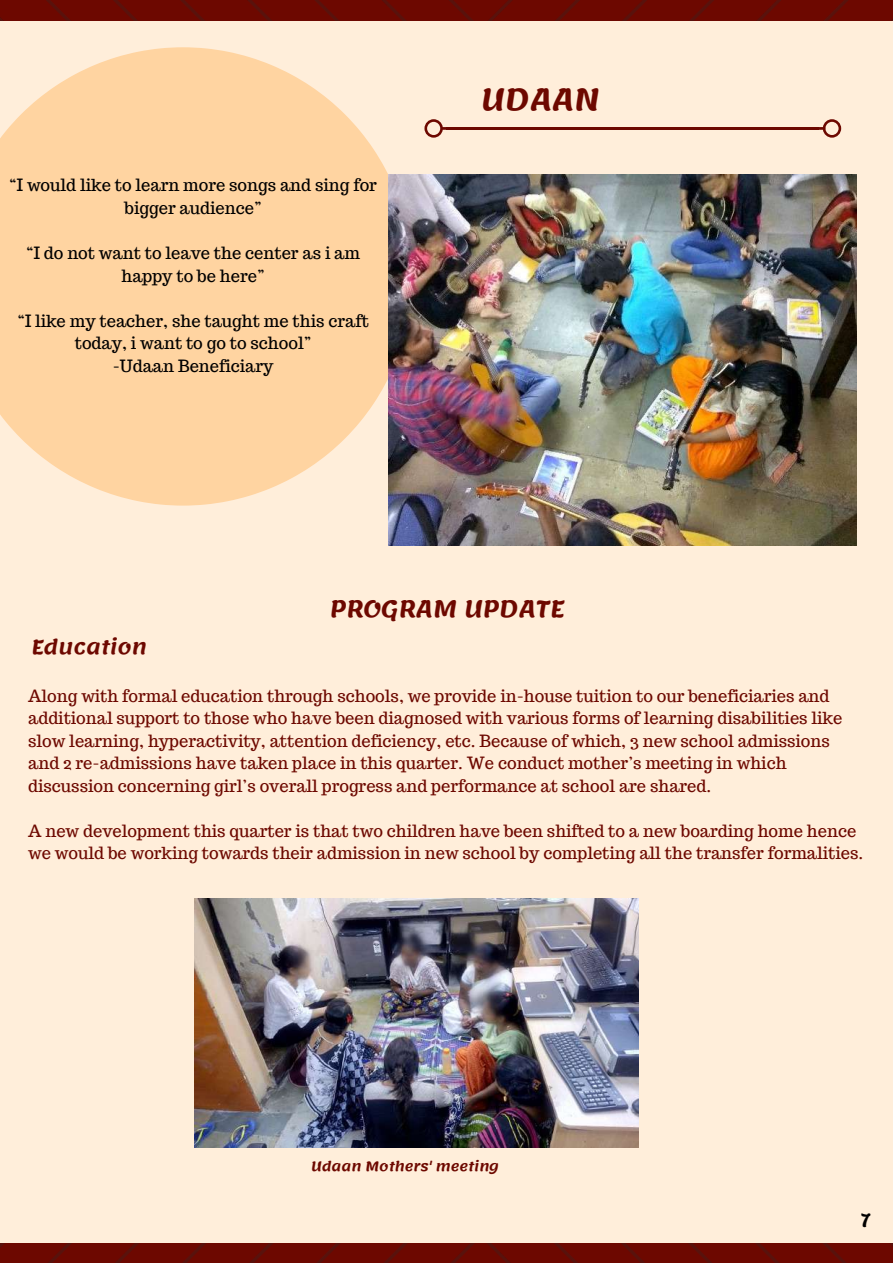
<style>
.page{position:relative;width:893px;height:1263px;background:#fff}
.page>*{position:absolute;margin:0;border:0;box-sizing:border-box;transform-origin:0 0}
.t1{font:600 29.85px "Lemonada";color:#6d0800}
.t2{font:600 23.25px "Lemonada";color:#6d0800}
.t3{font:600 19.8px "Lemonada";color:#6d0800}
.t4{font:16.5px/22.5px "Trocchi";color:#6d0800}
.t5{font:16.5px/22.5px "Trocchi";color:#000;text-align:center}
.t6{font:600 16.5px "Lemonada";color:#000}
.t7{font:600 13.2px "Lemonada";color:#6d0800}
</style>
<div class="page">
<img style="left:0;top:0;width:893px;height:1263px">
<div style="left:0;top:21px;width:893px;height:1222px;background:#ffeeda"></div>
<hr style="left:446px;top:127px;width:373px;height:3px;background:#6d0800">
<svg style="left:424px;top:119px;width:22px;height:19px"></svg>
<svg style="left:819px;top:119px;width:22px;height:19px"></svg>
<svg style="left:0;top:47px;width:412px;height:459px;fill:#ffd4a1"></svg>
<img style="left:388px;top:175px;width:469px;height:370px">
<img style="left:195px;top:899px;width:443px;height:248px">
<p class="t5" style="left:9px;top:174px;width:369px">“I would like to learn more songs and sing for bigger audience”</p>
<p class="t5" style="left:26px;top:242px;width:335px">“I do not want to leave the center as i am happy to be here”</p>
<p class="t5" style="left:17px;top:309px;width:353px">“I like my teacher, she taught me this craft today, i want to go to school”<br>-Udaan Beneficiary</p>
<h1 class="t1" style="left:481px;top:83px;width:120px">UDAAN</h1>
<h2 class="t2" style="left:330px;top:595px;width:236px">PROGRAM UPDATE</h2>
<p class="t3" style="left:32px;top:636px;width:117px">Education</p>
<p class="t4" style="left:28px;top:684px;width:816px">Along with formal education through schools, we provide in-house tuition to our beneficiaries and additional support to those who have been diagnosed with various forms of learning disabilities like slow learning, hyperactivity, attention deficiency, etc. Because of which, 3 new school admissions and 2 re-admissions have taken place in this quarter. We conduct mother’s meeting in which discussion concerning girl’s overall progress and performance at school are shared.</p>
<p class="t4" style="left:28px;top:819px;width:836px">A new development this quarter is that two children have been shifted to a new boarding home hence we would be working towards their admission in new school by completing all the transfer formalities.</p>
<p class="t7" style="left:311px;top:1159px;width:189px">Udaan Mothers' meeting</p>
<p class="t6" style="left:861px;top:1210px;width:11px">7</p>
</div>
